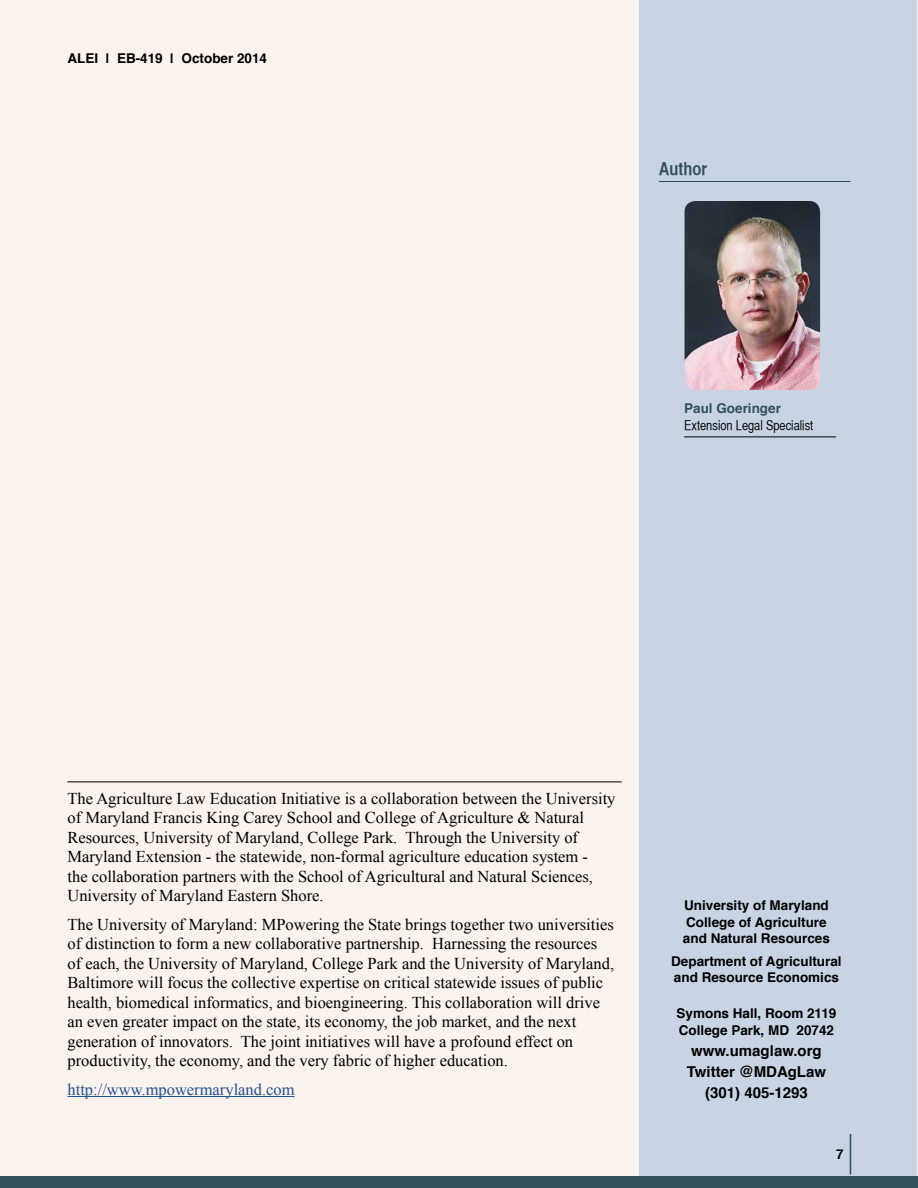
<style>
.page{position:relative;width:918px;height:1188px;background:#f9f2ed}
.page>*{position:absolute;margin:0;border:0;box-sizing:border-box;transform-origin:0 0}
.t1{font:18px "Helvetica CY Bold";color:#344f5c}
.t2{font:16.5px/19.5px "Times New Roman";color:#000}
.t3{font:16.5px "Times New Roman";color:#235293}
.t4{font:700 15px/21px "Helvetica";color:#000;text-align:center}
.t5{font:700 13.5px/16.5px "Helvetica";color:#000}
.t6{font:13.5px "Helvetica CY Plain";color:#000}
.t7{font:700 13.5px "Helvetica";color:#344f5c}
</style>
<div class="page">
<div style="left:640px;top:0;width:277px;height:1182px;background:#c8d4e4"></div>
<hr style="left:68px;top:1096px;width:227px;height:1px;background:#235293">
<hr style="left:68px;top:782px;width:554px;height:1px;background:#000">
<div style="left:0;top:1176px;width:918px;height:12px;background:#344f5c"></div>
<hr style="left:850px;top:1134px;width:1px;height:40px;background:#344f5c">
<img style="left:685px;top:201px;width:135px;height:189px">
<hr style="left:684px;top:436px;width:152px;height:1px;background:#000">
<hr style="left:659px;top:181px;width:192px;height:1px;background:#344f5c">
<p class="t5" style="left:68px;top:50px;width:201px">ALEI | EB-419 | October 2014</p>
<h3 class="t1" style="left:659px;top:158px;width:50px">Author</h3>
<p class="t7" style="left:684px;top:397px;width:98px">Paul Goeringer</p>
<p class="t6" style="left:684px;top:418px;width:131px">Extension Legal Specialist</p>
<p class="t2" style="left:68px;top:788px;width:550px">The Agriculture Law Education Initiative is a collaboration between the University of Maryland Francis King Carey School and College of Agriculture &amp; Natural Resources, University of Maryland, College Park. Through the University of Maryland Extension - the statewide, non-formal agriculture education system -<br>the collaboration partners with the School of Agricultural and Natural Sciences, University of Maryland Eastern Shore.</p>
<p class="t2" style="left:68px;top:914px;width:548px">The University of Maryland: MPowering the State brings together two universities of distinction to form a new collaborative partnership. Harnessing the resources of each, the University of Maryland, College Park and the University of Maryland, Baltimore will focus the collective expertise on critical statewide issues of public health, biomedical informatics, and bioengineering. This collaboration will drive an even greater impact on the state, its economy, the job market, and the next generation of innovators. The joint initiatives will have a profound effect on productivity, the economy, and the very fabric of higher education.</p>
<p class="t3" style="left:68px;top:1078px;width:229px">http://www.mpowermaryland.com</p>
<p class="t5" style="left:683px;top:897px;width:149px">University of Maryland<br>College of Agriculture and Natural Resources</p>
<p class="t5" style="left:671px;top:953px;width:172px">Department of Agricultural and Resource Economics</p>
<p class="t5" style="left:677px;top:1005px;width:161px">Symons Hall, Room 2119<br>College Park, MD 20742</p>
<p class="t4" style="left:687px;top:1040px;width:141px">www.umaglaw.org<br>Twitter @MDAgLaw (301) 405-1293</p>
<p class="t5" style="left:836px;top:1146px;width:9px">7</p>
</div>
